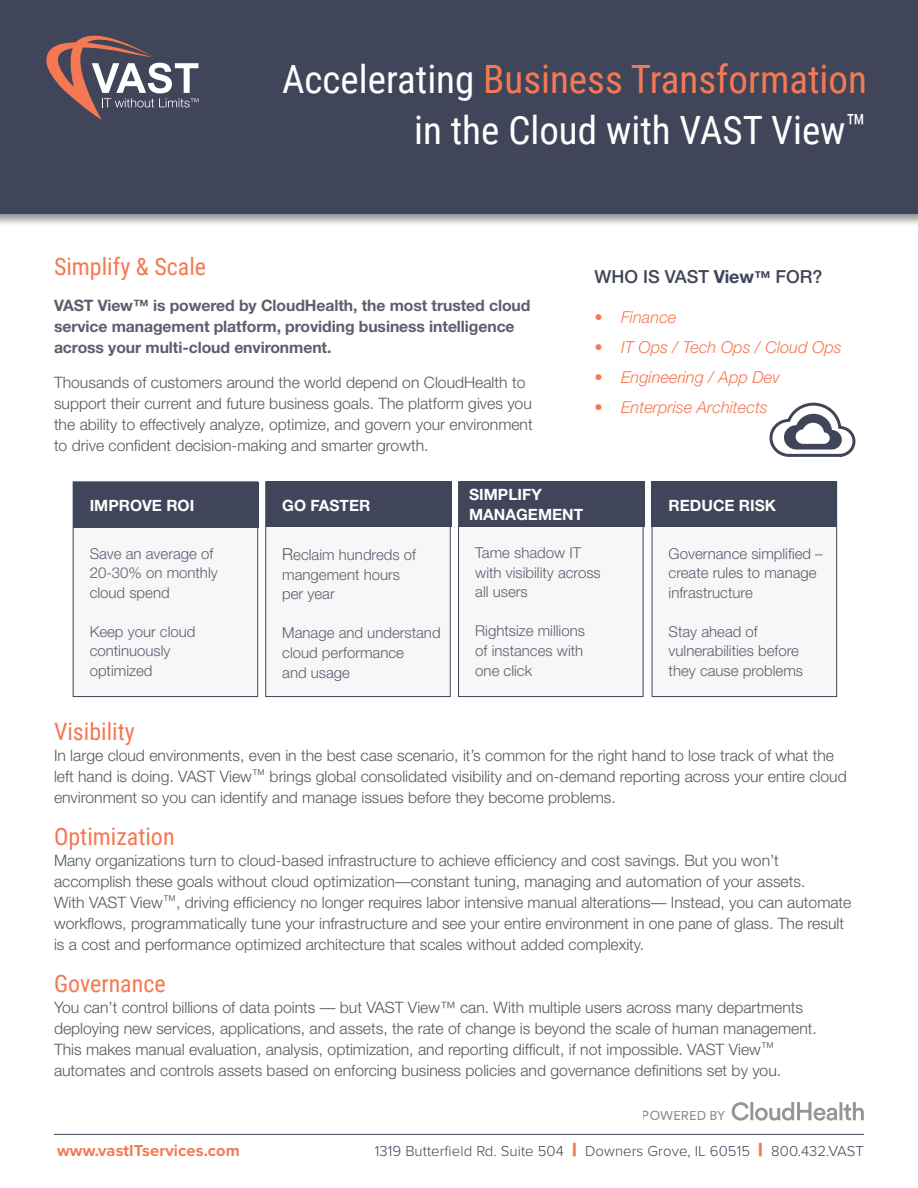
<style>
.page{position:relative;width:918px;height:1188px;background:#fff}
.page>*{position:absolute;margin:0;border:0;box-sizing:border-box;transform-origin:0 0}
.t1{font:39px "Roboto Condensed";color:#f47953}
.t2{font:39px "Roboto Condensed";color:#fff}
.t3{font:24px "Roboto Condensed";color:#f47953}
.t4{font:500 18px "Helvetica Neue";color:#40455a}
.t5{font:italic 300 16.5px "Helvetica Neue";color:#f47953}
.t6{font:700 16.5px "Proxima Nova";letter-spacing:.005em;color:#f47953}
.t7{font:300 15.75px/21px "Helvetica Neue";color:#57585a}
.t8{font:700 15.75px/21px "Helvetica Neue";letter-spacing:-.005em;color:#5e5d70}
.t9{font:700 15.6px "Helvetica Neue";color:#fff}
.t10{font:300 15px/19.5px "Helvetica Neue";color:#5e5d70}
.t11{font:300 15px "Proxima Nova";letter-spacing:.005em;color:#40455a}
.t12{font:13.05px "Circular Std";color:#231f20}
.s1{color:#fff}
.s2{font-weight:700}
.s3{font-weight:700;font-size:16.5px}
.s4{font-size:16.5px;color:#57585a}
.s5{font-family:"Helvetica Neue";font-weight:900;font-size:18px;color:#f47953}
</style>
<div class="page">
<hr style="left:54px;top:1134px;width:810px;height:1px;background:#40455a">
<svg style="left:732px;top:1102px;width:132px;height:19px"></svg>
<div style="left:0;top:0;width:918px;height:227px;background:#231f20;opacity:.5"></div>
<div style="left:0;top:0;width:918px;height:214px;background:#40455a"></div>
<svg style="left:46px;top:35px;width:152px;height:85px"></svg>
<div style="left:73px;top:482px;width:185px;height:215px;background:#f7f7f8;border:1px solid #40455a"></div>
<div style="left:73px;top:483px;width:185px;height:45px;background:#40455a"></div>
<div style="left:265px;top:482px;width:186px;height:215px;background:#f7f7f8;border:1px solid #40455a"></div>
<div style="left:458px;top:482px;width:185px;height:215px;background:#f7f7f8;border:1px solid #40455a"></div>
<div style="left:652px;top:482px;width:185px;height:215px;background:#f7f7f8;border:1px solid #40455a"></div>
<div style="left:266px;top:482px;width:186px;height:45px;background:#40455a"></div>
<div style="left:459px;top:482px;width:185px;height:45px;background:#40455a"></div>
<div style="left:652px;top:482px;width:185px;height:45px;background:#40455a"></div>
<svg style="left:769px;top:402px;width:87px;height:55px"></svg>
<p class="t1" style="left:282px;top:52px;width:586px"><span class="s1">Accelerating</span> Business Transformation</p>
<p class="t2" style="left:414px;top:103px;width:454px">in the Cloud with VAST View™</p>
<p class="t3" style="left:54px;top:250px;width:154px">Simplify &amp; Scale</p>
<p class="t8" style="left:54px;top:295px;width:478px">VAST View™ is powered by CloudHealth, the most trusted cloud service management platform, providing business intelligence across your multi-cloud environment.</p>
<p class="t7" style="left:54px;top:371px;width:480px">Thousands of customers around the world depend on CloudHealth to support their current and future business goals. The platform gives you the ability to effectively analyze, optimize, and govern your environment to drive confident decision-making and smarter growth.</p>
<p class="t4" style="left:595px;top:266px;width:229px">WHO IS VAST <span class="s2">View</span><span class="s3">™</span> FOR?</p>
<p class="t5" style="left:595px;top:308px;width:83px">• Finance</p>
<p class="t5" style="left:595px;top:338px;width:249px">• IT Ops / Tech Ops / Cloud Ops</p>
<p class="t5" style="left:595px;top:368px;width:187px">• Engineering / App Dev</p>
<p class="t5" style="left:595px;top:398px;width:175px">• Enterprise Architects</p>
<p class="t9" style="left:90px;top:496px;width:106px">IMPROVE ROI</p>
<p class="t10" style="left:90px;top:543px;width:125px">Save an average of</p>
<p class="t10" style="left:90px;top:563px;width:130px">20-30% on monthly</p>
<p class="t10" style="left:90px;top:582px;width:82px">cloud spend</p>
<p class="t10" style="left:90px;top:621px;width:107px">Keep your cloud continuously</p>
<p class="t10" style="left:90px;top:660px;width:64px">optimized</p>
<p class="t9" style="left:282px;top:496px;width:90px">GO FASTER</p>
<p class="t10" style="left:282px;top:545px;width:135px"><span class="s4">R</span>eclaim hundreds of</p>
<p class="t10" style="left:282px;top:564px;width:119px">mangement hours</p>
<p class="t10" style="left:282px;top:584px;width:54px">per year</p>
<p class="t10" style="left:282px;top:623px;width:160px">Manage and understand cloud performance</p>
<p class="t10" style="left:282px;top:662px;width:69px">and usage</p>
<p class="t9" style="left:469px;top:485px;width:74px">SIMPLIFY</p>
<p class="t9" style="left:469px;top:505px;width:116px">MANAGEMENT</p>
<p class="t10" style="left:475px;top:543px;width:107px">Tame shadow IT</p>
<p class="t10" style="left:475px;top:562px;width:127px">with visibility across</p>
<p class="t10" style="left:475px;top:582px;width:54px">all users</p>
<p class="t10" style="left:475px;top:621px;width:111px">Rightsize millions</p>
<p class="t10" style="left:475px;top:640px;width:110px">of instances with</p>
<p class="t10" style="left:475px;top:660px;width:58px">one click</p>
<p class="t9" style="left:669px;top:496px;width:109px">REDUCE RISK</p>
<p class="t10" style="left:669px;top:543px;width:156px">Governance simplified – create rules to manage infrastructure</p>
<p class="t10" style="left:669px;top:621px;width:132px">Stay ahead of vulnerabilities before</p>
<p class="t10" style="left:669px;top:661px;width:136px">they cause problems</p>
<p class="t3" style="left:54px;top:715px;width:82px">Visibility</p>
<p class="t7" style="left:54px;top:744px;width:782px">In large cloud environments, even in the best case scenario, it’s common for the right hand to lose track of what the</p>
<p class="t7" style="left:54px;top:765px;width:794px">left hand is doing. VAST View<sup>™</sup> brings global consolidated visibility and on-demand reporting across your entire cloud</p>
<p class="t7" style="left:54px;top:786px;width:563px">environment so you can identify and manage issues before they become problems.</p>
<p class="t3" style="left:54px;top:820px;width:122px">Optimization</p>
<p class="t7" style="left:54px;top:849px;width:799px">Many organizations turn to cloud-based infrastructure to achieve efficiency and cost savings. But you won’t accomplish these goals without cloud optimization—constant tuning, managing and automation of your assets.<br>With VAST View<sup>™</sup>, driving efficiency no longer requires labor intensive manual alterations— Instead, you can automate workflows, programmatically tune your infrastructure and see your entire environment in one pane of glass. The result</p>
<p class="t7" style="left:54px;top:933px;width:592px">is a cost and performance optimized architecture that scales without added complexity.</p>
<p class="t3" style="left:54px;top:967px;width:113px">Governance</p>
<p class="t7" style="left:54px;top:996px;width:751px">You can’t control billions of data points — but VAST View™ can. With multiple users across many departments</p>
<p class="t7" style="left:54px;top:1017px;width:764px">deploying new services, applications, and assets, the rate of change is beyond the scale of human management.</p>
<p class="t7" style="left:54px;top:1038px;width:722px">This makes manual evaluation, analysis, optimization, and reporting difficult, if not impossible. VAST View<sup>™</sup></p>
<p class="t7" style="left:54px;top:1059px;width:729px">automates and controls assets based on enforcing business policies and governance definitions set by you.</p>
<p class="t12" style="left:642px;top:1108px;width:85px">POWERED BY</p>
<p class="t6" style="left:57px;top:1138px;width:184px">www.vastITservices.com</p>
<p class="t11" style="left:375px;top:1140px;width:491px">1319 Butterfield Rd. Suite 504 <span class="s5">|</span> Downers Grove, IL 60515 <span class="s5">|</span> 800.432.VAST</p>
</div>
